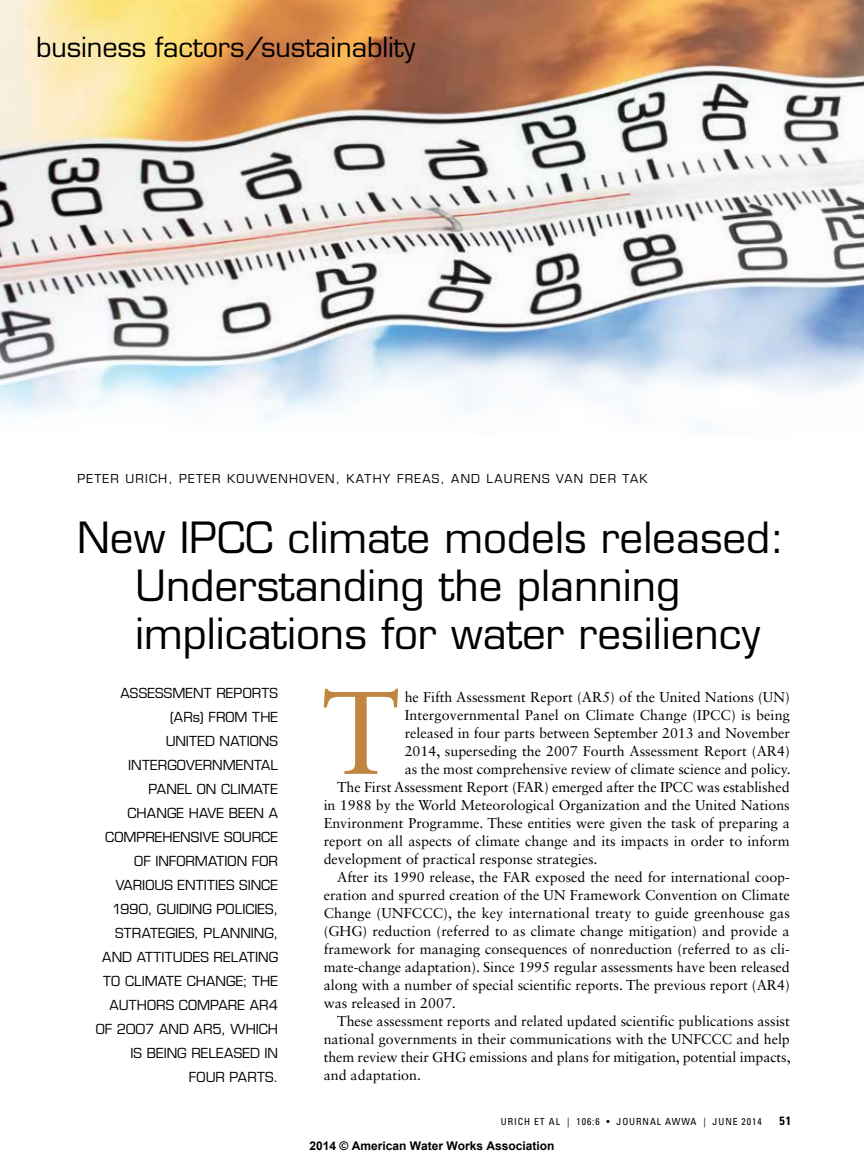
<style>
.page{position:relative;width:864px;height:1161px;background:#fff}
.page>*{position:absolute;margin:0;border:0;box-sizing:border-box;transform-origin:0 0}
.t1{font:117.45px "Sabon LT Std";color:#c0853e}
.t2{font:42px/48px "Eurostile LT Std";color:#000}
.t3{font:27px "Eurostile LT Std";letter-spacing:-.005em;color:#000}
.t4{font:14.25px "Sabon LT Std";color:#000}
.t5{font:13.5px/24px "Eurostile LT Std";letter-spacing:.005em;color:#000;text-align:right}
.t6{font:12px "Eurostile LT Std";letter-spacing:.1em;color:#000}
.t7{font:700 12px "Arial";color:#000}
.t8{font:700 condensed 12px "Univers LT Std";color:#000}
.t9{font:condensed 9.75px "Univers LT Std";letter-spacing:.1em;color:#000}
</style>
<div class="page">
<img style="left:0;top:0;width:864px;height:421px">
<h3 class="t3" style="left:36px;top:31px;width:381px">business factors/sustainablity</h3>
<p class="t6" style="left:77px;top:471px;width:572px">PETER URICH, PETER KOUWENHOVEN, KATHY FREAS, AND LAURENS VAN DER TAK</p>
<h2 class="t2" style="left:135px;top:514px;width:651px;text-indent:-58px">New IPCC climate models released:<br>Understanding the planning implications for water resiliency</h2>
<p class="t5" style="left:96px;top:681px;width:184px">ASSESSMENT REPORTS (ARs) FROM THE<br>UNITED NATIONS<br>INTERGOVERNMENTAL<br>PANEL ON CLIMATE<br>CHANGE HAVE BEEN A<br>COMPREHENSIVE SOURCE<br>OF INFORMATION FOR<br>VARIOUS ENTITIES SINCE<br>1990, GUIDING POLICIES,<br>STRATEGIES, PLANNING,<br>AND ATTITUDES RELATING<br>TO CLIMATE CHANGE; THE<br>AUTHORS COMPARE AR4<br>OF 2007 AND AR5, WHICH<br>IS BEING RELEASED IN<br>FOUR PARTS.</p>
<h1 class="t1" style="left:322px;top:663px;width:80px">T</h1>
<p class="t4" style="left:405px;top:689px;width:387px">he Fifth Assessment Report (AR5) of the United Nations (UN)</p>
<p class="t4" style="left:405px;top:707px;width:387px">Intergovernmental Panel on Climate Change (IPCC) is being</p>
<p class="t4" style="left:405px;top:725px;width:387px">released in four parts between September 2013 and November</p>
<p class="t4" style="left:405px;top:743px;width:387px">2014, superseding the 2007 Fourth Assessment Report (AR4)</p>
<p class="t4" style="left:405px;top:761px;width:387px">as the most comprehensive review of climate science and policy.</p>
<p class="t4" style="left:337px;top:779px;width:454px">The First Assessment Report (FAR) emerged after the IPCC was established</p>
<p class="t4" style="left:324px;top:797px;width:468px">in 1988 by the World Meteorological Organization and the United Nations</p>
<p class="t4" style="left:324px;top:815px;width:468px">Environment Programme. These entities were given the task of preparing a</p>
<p class="t4" style="left:324px;top:833px;width:467px">report on all aspects of climate change and its impacts in order to inform</p>
<p class="t4" style="left:324px;top:851px;width:275px">development of practical response strategies.</p>
<p class="t4" style="left:337px;top:869px;width:454px">After its 1990 release, the FAR exposed the need for international coop-</p>
<p class="t4" style="left:324px;top:887px;width:468px">eration and spurred creation of the UN Framework Convention on Climate</p>
<p class="t4" style="left:324px;top:905px;width:468px">Change (UNFCCC), the key international treaty to guide greenhouse gas</p>
<p class="t4" style="left:324px;top:923px;width:468px">(GHG) reduction (referred to as climate change mitigation) and provide a</p>
<p class="t4" style="left:324px;top:941px;width:468px">framework for managing consequences of nonreduction (referred to as cli-</p>
<p class="t4" style="left:324px;top:959px;width:468px">mate-change adaptation). Since 1995 regular assessments have been released</p>
<p class="t4" style="left:324px;top:977px;width:468px">along with a number of special scientific reports. The previous report (AR4)</p>
<p class="t4" style="left:324px;top:995px;width:134px">was released in 2007.</p>
<p class="t4" style="left:337px;top:1013px;width:454px">These assessment reports and related updated scientific publications assist</p>
<p class="t4" style="left:324px;top:1031px;width:468px">national governments in their communications with the UNFCCC and help</p>
<p class="t4" style="left:324px;top:1049px;width:469px">them review their GHG emissions and plans for mitigation, potential impacts,</p>
<p class="t4" style="left:324px;top:1067px;width:99px">and adaptation.</p>
<p class="t9" style="left:501px;top:1115px;width:262px">URICH ET AL | 106:6 • JOURNAL AWWA | JUNE 2014</p>
<p class="t8" style="left:779px;top:1114px;width:13px">51</p>
<p class="t7" style="left:310px;top:1138px;width:246px">2014 © American Water Works Association</p>
</div>
